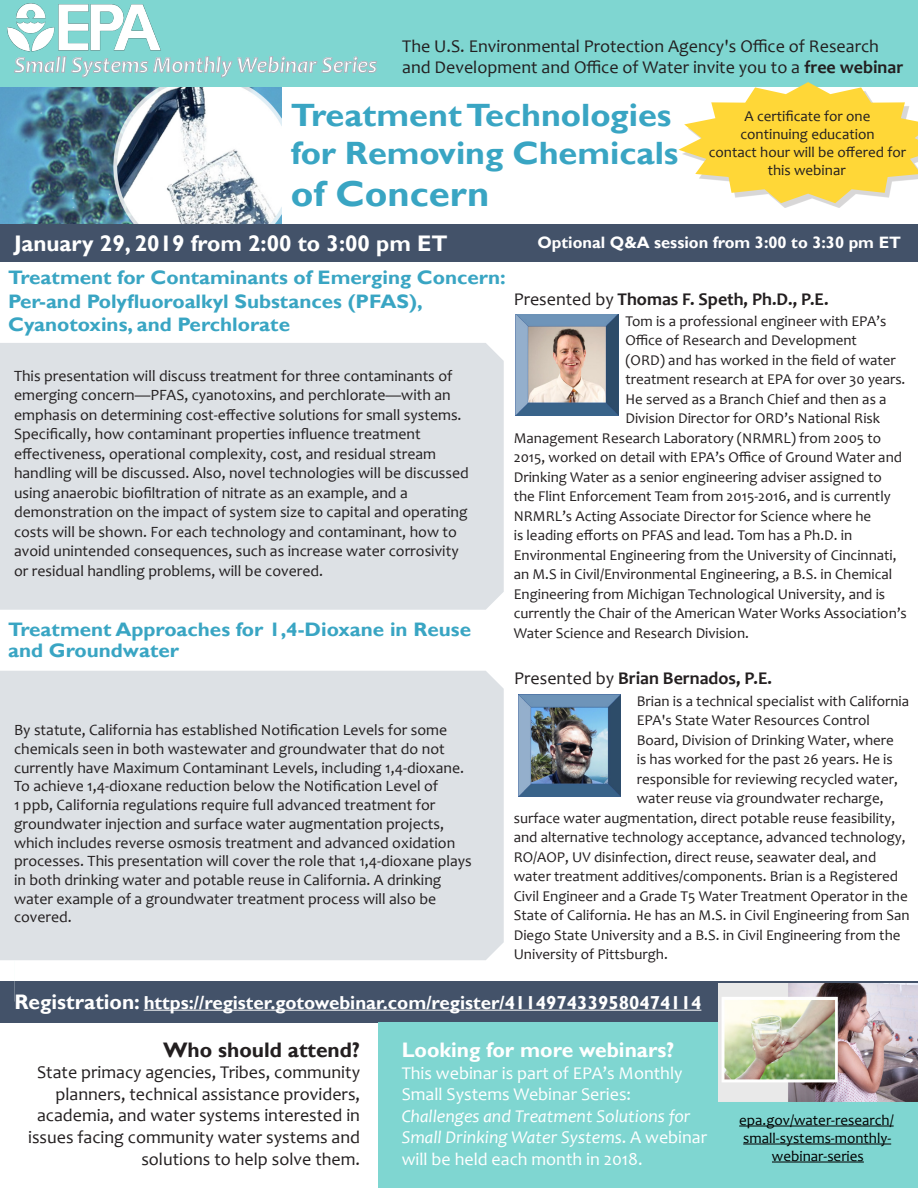
<style>
.page{position:relative;width:918px;height:1188px;background:#fff}
.page>*{position:absolute;margin:0;border:0;box-sizing:border-box;transform-origin:0 0}
.t1{font:700 36px "Gill Sans";color:#39a5c3;scale:1.06 1}
.t2{font:700 32.25px/37.7px "Gill Sans";color:#39a5c3;scale:1.06 1}
.t3{font:700 22.5px "Gill Sans";color:#fff}
.t4{font:700 21px "Gill Sans";color:#fff}
.t5{font:700 21px "Gill Sans";color:#231f20}
.t6{font:700 19.5px/23.4px "Gill Sans";color:#39a5c3;scale:1.06 1}
.t7{font:700 18.75px "Gill Sans";color:#fff}
.t8{font:18px/21.6px "Candara";color:#231f20;text-align:right}
.t9{font:italic 18px/21.6px "Candara";color:#fff}
.t10{font:700 18px "Candara";color:#231f20}
.t11{font:18px/21.6px "Candara";color:#fff}
.t12{font:700 16.5px "Gill Sans";color:#fff}
.t13{font:15.75px/19.5px "Candara";color:#231f20}
.t14{font:15px/18px "Candara";color:#231f20;text-align:center}
.t15{font:15px/18px "Candara";color:#000;text-align:center}
.s1{font-weight:700;font-style:italic;font-size:22.5px;color:#fff}
.s2{font-weight:700}
.s3{font-weight:400}
.s4{font-size:21px}
.s5{font-style:normal}
</style>
<div class="page">
<img style="left:0;top:87px;width:281px;height:138px">
<div style="left:0;top:981px;width:918px;height:42px;background:#435269"></div>
<div style="left:378px;top:1023px;width:350px;height:165px;background:#7fd6d1"></div>
<div style="left:718px;top:1101px;width:200px;height:87px;background:#7fd6d1"></div>
<hr style="left:739px;top:1126px;width:155px;height:1px;background:#000">
<hr style="left:743px;top:1144px;width:148px;height:1px;background:#000">
<hr style="left:772px;top:1162px;width:92px;height:1px;background:#000">
<img style="left:718px;top:983px;width:200px;height:119px">
<hr style="left:144px;top:1010px;width:557px;height:1px;background:#fff">
<div style="left:0;top:0;width:918px;height:87px;background:#7fd6d1"></div>
<svg style="left:14px;top:56px;width:363px;height:22px"></svg>
<img style="left:7px;top:4px;width:154px;height:48px">
<div style="left:0;top:343px;width:504px;height:267px;background:#dde1e5"></div>
<img style="left:515px;top:315px;width:103px;height:101px">
<div style="left:0;top:225px;width:918px;height:37px;background:#435269"></div>
<div style="left:683px;top:86px;width:235px;height:122px;background:#231f20;opacity:.18"></div>
<svg style="left:679px;top:82px;width:239px;height:121px"></svg>
<div style="left:0;top:671px;width:504px;height:289px;background:#dde1e5"></div>
<img style="left:518px;top:695px;width:102px;height:101px">
<p class="t8" style="left:14px;top:35px;width:891px;text-align:left;text-indent:388px">The U.S. Environmental Protection Agency's Office of Research<br><span class="s1">Small Systems Monthly Webinar Series</span> and Development and Office of Water invite you to a <span class="s2">free webinar</span></p>
<h2 class="t2" style="left:291px;top:97px;width:367px">Treatment Technologies for Removing Chemicals</h2>
<h1 class="t1" style="left:291px;top:172px;width:189px">of Concern</h1>
<p class="t14" style="left:709px;top:107px;width:199px">A certificate for one<br>continuing education<br>contact hour will be offered for this webinar</p>
<h3 class="t3" style="left:14px;top:230px;width:435px">January 29, 2019 from 2:00 to 3:00 pm ET</h3>
<p class="t12" style="left:537px;top:233px;width:365px">Optional Q&amp;A session from 3:00 to 3:30 pm ET</p>
<h3 class="t6" style="left:8px;top:267px;width:471px">Treatment for Contaminants of Emerging Concern:<br>Per-and Polyfluoroalkyl Substances (PFAS),<br>Cyanotoxins, and Perchlorate</h3>
<p class="t13" style="left:14px;top:366px;width:456px">This presentation will discuss treatment for three contaminants of emerging concern—PFAS, cyanotoxins, and perchlorate—with an emphasis on determining cost-effective solutions for small systems.<br>Specifically, how contaminant properties influence treatment effectiveness, operational complexity, cost, and residual stream handling will be discussed. Also, novel technologies will be discussed using anaerobic biofiltration of nitrate as an example, and a demonstration on the impact of system size to capital and operating costs will be shown. For each technology and contaminant, how to avoid unintended consequences, such as increase water corrosivity or residual handling problems, will be covered.</p>
<h3 class="t6" style="left:8px;top:619px;width:438px;line-height:21px">Treatment Approaches for 1,4-Dioxane in Reuse and Groundwater</h3>
<p class="t13" style="left:14px;top:720px;width:459px;line-height:18.8px">By statute, California has established Notification Levels for some chemicals seen in both wastewater and groundwater that do not currently have Maximum Contaminant Levels, including 1,4-dioxane.<br>To achieve 1,4-dioxane reduction below the Notification Level of<br>1 ppb, California regulations require full advanced treatment for groundwater injection and surface water augmentation projects, which includes reverse osmosis treatment and advanced oxidation processes. This presentation will cover the role that 1,4-dioxane plays in both drinking water and potable reuse in California. A drinking water example of a groundwater treatment process will also be covered.</p>
<p class="t10" style="left:514px;top:287px;width:316px"><span class="s3">Presented by</span> Thomas F. Speth, Ph.D., P.E.</p>
<p class="t14" style="left:625px;top:312px;width:263px">Tom is a professional engineer with EPA’s</p>
<p class="t14" style="left:625px;top:331px;width:233px">Office of Research and Development</p>
<p class="t14" style="left:625px;top:351px;width:272px">(ORD) and has worked in the field of water</p>
<p class="t14" style="left:625px;top:370px;width:282px">treatment research at EPA for over 30 years.</p>
<p class="t14" style="left:625px;top:390px;width:263px">He served as a Branch Chief and then as a</p>
<p class="t14" style="left:625px;top:409px;width:256px">Division Director for ORD’s National Risk</p>
<p class="t14" style="left:514px;top:429px;width:369px">Management Research Laboratory (NRMRL) from 2005 to</p>
<p class="t14" style="left:514px;top:448px;width:390px">2015, worked on detail with EPA’s Office of Ground Water and</p>
<p class="t14" style="left:514px;top:468px;width:370px">Drinking Water as a senior engineering adviser assigned to</p>
<p class="t14" style="left:514px;top:487px;width:379px">the Flint Enforcement Team from 2015-2016, and is currently</p>
<p class="t14" style="left:514px;top:507px;width:359px">NRMRL’s Acting Associate Director for Science where he</p>
<p class="t14" style="left:514px;top:526px;width:340px">is leading efforts on PFAS and lead. Tom has a Ph.D. in</p>
<p class="t14" style="left:514px;top:546px;width:384px">Environmental Engineering from the University of Cincinnati,</p>
<p class="t14" style="left:514px;top:565px;width:380px">an M.S in Civil/Environmental Engineering, a B.S. in Chemical</p>
<p class="t14" style="left:514px;top:585px;width:373px">Engineering from Michigan Technological University, and is</p>
<p class="t14" style="left:514px;top:604px;width:395px">currently the Chair of the American Water Works Association’s</p>
<p class="t14" style="left:514px;top:624px;width:237px">Water Science and Research Division.</p>
<p class="t10" style="left:514px;top:667px;width:259px"><span class="s3">Presented by</span> Brian Bernados, P.E.</p>
<p class="t14" style="left:637px;top:692px;width:274px">Brian is a technical specialist with California</p>
<p class="t14" style="left:637px;top:711px;width:235px">EPA's State Water Resources Control</p>
<p class="t14" style="left:637px;top:731px;width:259px">Board, Division of Drinking Water, where</p>
<p class="t14" style="left:637px;top:750px;width:258px">is has worked for the past 26 years. He is</p>
<p class="t14" style="left:637px;top:770px;width:263px">responsible for reviewing recycled water,</p>
<p class="t14" style="left:637px;top:789px;width:248px">water reuse via groundwater recharge,</p>
<p class="t14" style="left:514px;top:809px;width:383px">surface water augmentation, direct potable reuse feasibility,</p>
<p class="t14" style="left:514px;top:828px;width:393px">and alternative technology acceptance, advanced technology,</p>
<p class="t14" style="left:514px;top:848px;width:364px">RO/AOP, UV disinfection, direct reuse, seawater deal, and</p>
<p class="t14" style="left:514px;top:867px;width:386px">water treatment additives/components. Brian is a Registered</p>
<p class="t14" style="left:514px;top:887px;width:396px">Civil Engineer and a Grade T5 Water Treatment Operator in the</p>
<p class="t14" style="left:514px;top:906px;width:397px">State of California. He has an M.S. in Civil Engineering from San</p>
<p class="t14" style="left:514px;top:926px;width:388px">Diego State University and a B.S. in Civil Engineering from the</p>
<p class="t14" style="left:514px;top:945px;width:156px">University of Pittsburgh.</p>
<p class="t7" style="left:14px;top:991px;width:689px"><span class="s4">Registration:</span> https://register.gotowebinar.com/register/4114974339580474114</p>
<h3 class="t5" style="left:163px;top:1037px;width:198px">Who should attend?</h3>
<p class="t8" style="left:28px;top:1061px;width:333px">State primacy agencies, Tribes, community planners, technical assistance providers, academia, and water systems interested in issues facing community water systems and solutions to help solve them.</p>
<h3 class="t4" style="left:402px;top:1037px;width:274px">Looking for more webinars?</h3>
<p class="t11" style="left:402px;top:1062px;width:282px">This webinar is part of EPA’s Monthly<br>Small Systems Webinar Series:</p>
<p class="t9" style="left:402px;top:1105px;width:307px">Challenges and Treatment Solutions for<br>Small Drinking Water Systems<span class="s5">. A webinar will be held each month in 2018.</span></p>
<p class="t15" style="left:739px;top:1111px;width:156px">epa.gov/water-research/ small-systems-monthly&shy;webinar-series</p>
</div>
